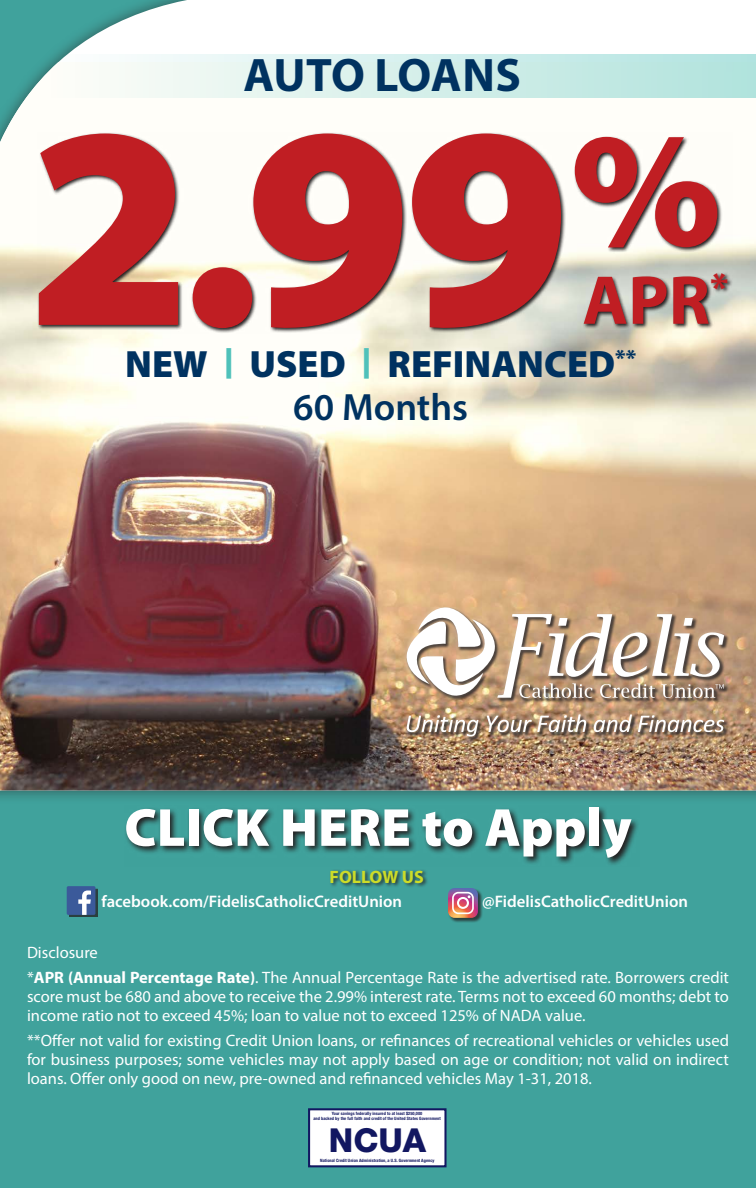
<style>
.page{position:relative;width:756px;height:1188px;background:#40a29c}
.page>*{position:absolute;margin:0;border:0;box-sizing:border-box;transform-origin:0 0}
.t1{font:900 289.65px "Myriad Pro";color:#c01e23}
.t2{font:700 69.75px "Myriad Pro";color:#c01e23}
.t3{font:900 54px "Myriad Pro";color:#fff}
.t4{font:700 47.25px "Myriad Pro";letter-spacing:-.005em;color:#003260}
.t5{font:900 38.1px "Myriad Pro";color:#003260}
.t6{font:600 38.1px "Myriad Pro";color:#003260}
.t7{font:800 33px "Helvetica Neue";color:#121761}
.t8{font:700 18px "Myriad Pro";color:#cddc28}
.t9{font:600 16.65px "Myriad Pro";color:#fff}
.t10{font:16.5px/18.9px "Myriad Pro";color:#fff;text-align:justify}
.t11{font:700 condensed 4.35px/4.9px "Helvetica Neue";letter-spacing:.01em;color:#121761;text-align:center}
.s1{font-weight:700}
</style>
<div class="page">
<div style="left:309px;top:1109px;width:137px;height:57px;background:#fff"></div>
<div style="left:308px;top:1108px;width:139px;height:59px;border:2px solid #121761"></div>
<svg style="left:57px;top:0;width:699px;height:54px;background:#eef6f6"></svg>
<img style="left:0;top:63px;width:756px;height:727px">
<svg style="left:37px;top:132px;width:696px;height:202px;background:#8e8c87"></svg>
<div style="left:402px;top:608px;width:327px;height:133px;background:#fff;opacity:.27"></div>
<svg style="left:407px;top:608px;width:317px;height:90px;background:#c7b09a"></svg>
<svg style="left:407px;top:715px;width:71px;height:21px"></svg>
<svg style="left:487px;top:714px;width:99px;height:18px;background:#b19d8b"></svg>
<svg style="left:594px;top:714px;width:38px;height:18px"></svg>
<svg style="left:638px;top:715px;width:86px;height:17px"></svg>
<div style="left:47px;top:54px;width:709px;height:43px;background:linear-gradient(to right,#fbfbf7,#b2e4de)"></div>
<svg style="left:125px;top:807px;width:513px;height:58px"></svg>
<div style="left:329px;top:869px;width:100px;height:20px;background:#231f20;opacity:.84"></div>
<div style="left:69px;top:888px;width:29px;height:29px;background:#231f20;opacity:.75"></div>
<div style="left:67px;top:886px;width:28px;height:29px;background:#3b5a9a;border-radius:2px"></div>
<svg style="left:78px;top:891px;width:13px;height:24px"></svg>
<div style="left:448px;top:888px;width:35px;height:35px;background:#231f20;opacity:.75"></div>
<svg style="left:448px;top:888px;width:30px;height:30px"></svg>
<p class="t4" style="left:244px;top:44px;width:279px">AUTO LOANS</p>
<p class="t1" style="left:27px;top:63px;width:696px">2.99<sup>%</sup></p>
<p class="t2" style="left:583px;top:255px;width:147px">APR<sup>*</sup></p>
<p class="t5" style="left:125px;top:343px;width:513px">NEW <sup>|</sup> USED <sup>|</sup> REFINANCED<sup>**</sup></p>
<p class="t6" style="left:293px;top:383px;width:176px">60 Months</p>
<p class="t3" style="left:124px;top:797px;width:509px">CLICK HERE to Apply</p>
<p class="t8" style="left:330px;top:865px;width:96px">FOLLOW US</p>
<p class="t9" style="left:101px;top:891px;width:302px">facebook.com/FidelisCatholicCreditUnion</p>
<p class="t9" style="left:482px;top:891px;width:207px">@FidelisCatholicCreditUnion</p>
<p class="t10" style="left:27px;top:943px;width:72px">Disclosure</p>
<p class="t10" style="left:27px;top:968px;width:704px">*<span class="s1">APR (Annual Percentage Rate)</span>. The Annual Percentage Rate is the advertised rate. Borrowers credit score must be 680 and above to receive the 2.99% interest rate. Terms not to exceed 60 months; debt to income ratio not to exceed 45%; loan to value not to exceed 125% of NADA value.</p>
<p class="t10" style="left:27px;top:1031px;width:704px">**Offer not valid for existing Credit Union loans, or refinances of recreational vehicles or vehicles used for business purposes; some vehicles may not apply based on age or condition; not valid on indirect loans. Offer only good on new, pre-owned and refinanced vehicles May 1-31, 2018.</p>
<p class="t11" style="left:313px;top:1111px;width:129px">Your savings federally insured to at least $250,000<br>and backed by the full faith and credit of the United States Government</p>
<p class="t11" style="left:320px;top:1158px;width:116px">National Credit Union Administration, a U.S. Government Agency</p>
<p class="t7" style="left:329px;top:1120px;width:99px">NCUA</p>
</div>
